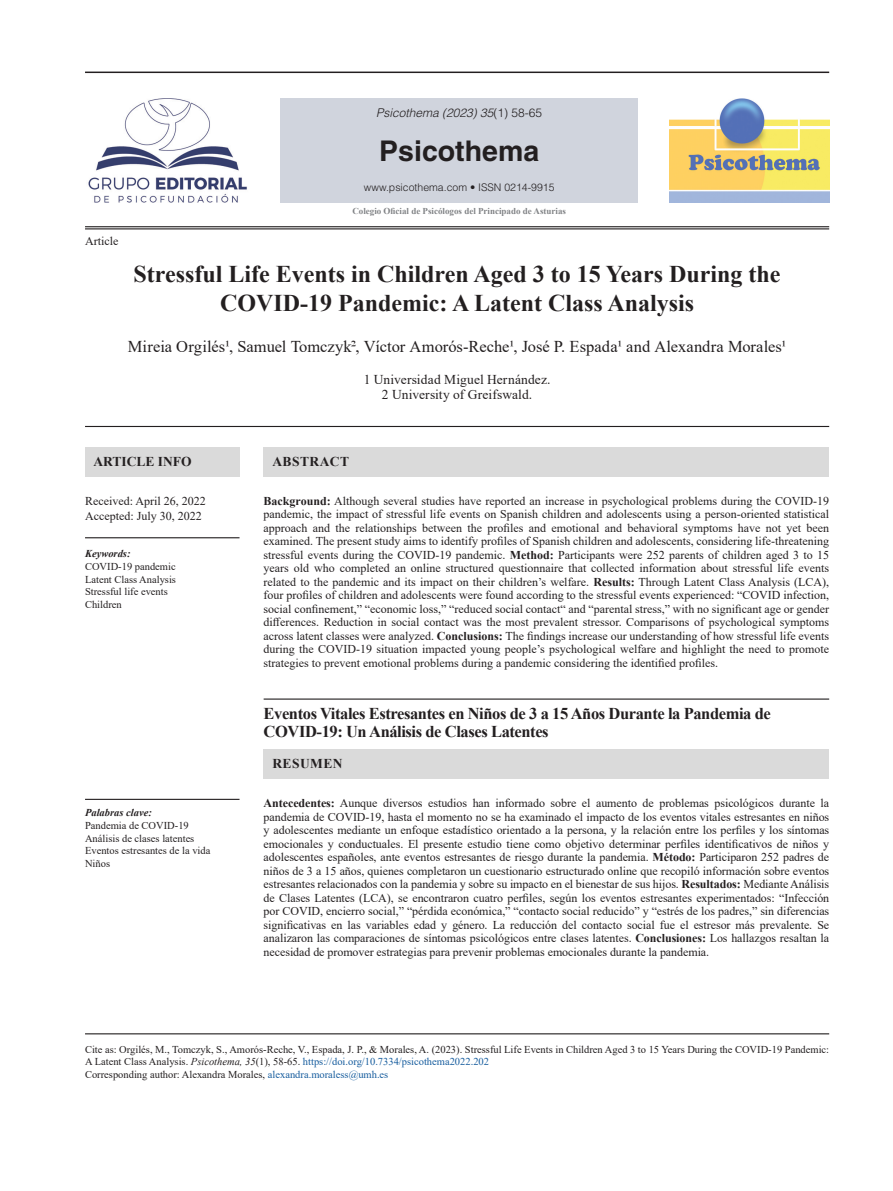
<style>
.page{position:relative;width:893px;height:1191px;background:#fff}
.page>*{position:absolute;margin:0;border:0;box-sizing:border-box;transform-origin:0 0}
.t1{font:700 28.5px "Helvetica LT Std";color:#231f20}
.TITULO{font:700 24px/28.8px "Times New Roman";color:#231f20;text-align:center}
.TITULO_2{font:700 16.5px/18px "Times New Roman";letter-spacing:-.025em;color:#231f20}
.AUTORES{font:16.5px "Times New Roman";color:#231f20}
.FILIACION{font:13.5px "Times New Roman";letter-spacing:.01em;color:#231f20}
.t2{font:700 13.5px "Times New Roman";letter-spacing:.035em;color:#231f20}
.t3{font:700 13.5px "Times New Roman";color:#231f20}
.Resumen{font:12px/13.5px "Times New Roman";color:#231f20;text-align:justify}
.Fechas_de_recepción{font:12px/15px "Times New Roman";color:#231f20}
.t4{font:italic 300 12px "Helvetica LT Std";color:#231f20}
.Palabras_clave{font:10.5px/12.6px "Times New Roman";color:#231f20}
.t5{font:300 10.5px "Helvetica LT Std";color:#231f20}
.Palabras_clave-2{font:italic 700 10.5px "Times New Roman";color:#231f20}
.t6{font:700 9px "Times New Roman";color:#808285}
.s1{font-style:normal}
.s2{font-weight:700}
.s3{font-style:italic}
.s4{color:#175d9e}
</style>
<div class="page">
<hr style="left:85px;top:426px;width:744px;height:1px;background:#231f20">
<hr style="left:85px;top:1033px;width:744px;height:1px;background:#231f20">
<hr style="left:85px;top:799px;width:155px;height:1px;background:#231f20">
<hr style="left:264px;top:698px;width:565px;height:1px;background:#231f20">
<hr style="left:85px;top:537px;width:155px;height:1px;background:#231f20">
<div style="left:264px;top:447px;width:565px;height:29px;background:#dadada"></div>
<div style="left:85px;top:447px;width:155px;height:29px;background:#dadada"></div>
<hr style="left:85px;top:226px;width:744px;height:1px;background:#231f20">
<hr style="left:85px;top:72px;width:744px;height:1px;background:#231f20">
<hr style="left:85px;top:228px;width:744px;height:1px;background:#231f20">
<div style="left:281px;top:98px;width:357px;height:105px;background:#d0d4dd"></div>
<img style="left:669px;top:98px;width:160px;height:105px">
<div style="left:264px;top:749px;width:565px;height:29px;background:#dadada"></div>
<img style="left:88px;top:98px;width:159px;height:105px">
<p class="t4" style="left:376px;top:105px;width:168px">Psicothema (2023) 35<span class="s1">(1) 58-65</span></p>
<p class="t1" style="left:379px;top:133px;width:161px">Psicothema</p>
<p class="t5" style="left:364px;top:181px;width:192px">www.psicothema.com • ISSN 0214-9915</p>
<p class="Resumen" style="left:85px;top:234px;width:35px">Article</p>
<p class="t6" style="left:352px;top:205px;width:215px">Colegio Oficial de Psicólogos del Principado de Asturias</p>
<p class="TITULO" style="left:134px;top:259px;width:648px">Stressful Life Events in Children Aged 3 to 15 Years During the<br>COVID-19 Pandemic: A Latent Class Analysis</p>
<p class="AUTORES" style="left:128px;top:334px;width:660px">Mireia Orgilés1, Samuel Tomczyk2, Víctor Amorós-Reche1, José P. Espada1 and Alexandra Morales1</p>
<p class="FILIACION" style="left:364px;top:370px;width:188px">1 Universidad Miguel Hernández.</p>
<p class="FILIACION" style="left:382px;top:385px;width:152px">2 University of Greifswald.</p>
<p class="t3" style="left:94px;top:452px;width:100px">ARTICLE INFO</p>
<p class="Fechas_de_recepción" style="left:85px;top:493px;width:122px">Received: April 26, 2022<br>Accepted: July 30, 2022</p>
<p class="Palabras_clave-2" style="left:85px;top:546px;width:47px">Keywords:</p>
<p class="Palabras_clave" style="left:85px;top:560px;width:92px">COVID-19 pandemic</p>
<p class="Palabras_clave" style="left:85px;top:572px;width:92px">Latent Class Analysis</p>
<p class="Palabras_clave" style="left:85px;top:585px;width:84px">Stressful life events</p>
<p class="Palabras_clave" style="left:85px;top:597px;width:38px">Children</p>
<p class="Palabras_clave-2" style="left:85px;top:805px;width:68px">Palabras clave:</p>
<p class="Palabras_clave" style="left:85px;top:818px;width:105px">Pandemia de COVID-19</p>
<p class="Palabras_clave" style="left:85px;top:831px;width:111px">Análisis de clases latentes</p>
<p class="Palabras_clave" style="left:85px;top:844px;width:127px">Eventos estresantes de la vida</p>
<p class="Palabras_clave" style="left:85px;top:856px;width:27px">Niños</p>
<p class="t2" style="left:272px;top:452px;width:78px">ABSTRACT</p>
<p class="Resumen" style="left:264px;top:494px;width:567px"><span class="s2">Background:</span> Although several studies have reported an increase in psychological problems during the COVID-19 pandemic, the impact of stressful life events on Spanish children and adolescents using a person-oriented statistical approach and the relationships between the profiles and emotional and behavioral symptoms have not yet been examined. The present study aims to identify profiles of Spanish children and adolescents, considering life-threatening stressful events during the COVID-19 pandemic. <span class="s2">Method:</span> Participants were 252 parents of children aged 3 to 15 years old who completed an online structured questionnaire that collected information about stressful life events related to the pandemic and its impact on their children’s welfare. <span class="s2">Results:</span> Through Latent Class Analysis (LCA), four profiles of children and adolescents were found according to the stressful events experienced: “COVID infection, social confinement,” “economic loss,” “reduced social contact“ and “parental stress,” with no significant age or gender differences. Reduction in social contact was the most prevalent stressor. Comparisons of psychological symptoms across latent classes were analyzed. <span class="s2">Conclusions:</span> The findings increase our understanding of how stressful life events during the COVID-19 situation impacted young people’s psychological welfare and highlight the need to promote strategies to prevent emotional problems during a pandemic considering the identified profiles.</p>
<p class="TITULO_2" style="left:264px;top:704px;width:509px">Eventos Vitales Estresantes en Niños de 3 a 15 Años Durante la Pandemia de<br>COVID-19: Un Análisis de Clases Latentes</p>
<p class="t2" style="left:272px;top:754px;width:72px">RESUMEN</p>
<p class="Resumen" style="left:264px;top:796px;width:567px"><span class="s2">Antecedentes:</span> Aunque diversos estudios han informado sobre el aumento de problemas psicológicos durante la pandemia de COVID-19, hasta el momento no se ha examinado el impacto de los eventos vitales estresantes en niños y adolescentes mediante un enfoque estadístico orientado a la persona, y la relación entre los perfiles y los síntomas emocionales y conductuales. El presente estudio tiene como objetivo determinar perfiles identificativos de niños y adolescentes españoles, ante eventos estresantes de riesgo durante la pandemia. <span class="s2">Método:</span> Participaron 252 padres de niños de 3 a 15 años, quienes completaron un cuestionario estructurado online que recopiló información sobre eventos estresantes relacionados con la pandemia y sobre su impacto en el bienestar de sus hijos. <span class="s2">Resultados:</span> Mediante Análisis de Clases Latentes (LCA), se encontraron cuatro perfiles, según los eventos estresantes experimentados: “Infección por COVID, encierro social,” “pérdida económica,” “contacto social reducido” y “estrés de los padres,” sin diferencias significativas en las variables edad y género. La reducción del contacto social fue el estresor más prevalente. Se analizaron las comparaciones de síntomas psicológicos entre clases latentes. <span class="s2">Conclusiones:</span> Los hallazgos resaltan la necesidad de promover estrategias para prevenir problemas emocionales durante la pandemia.</p>
<p class="Palabras_clave" style="left:85px;top:1042px;width:746px">Cite as: Orgilés, M., Tomczyk, S., Amorós-Reche, V., Espada, J. P., &amp; Morales, A. (2023). Stressful Life Events in Children Aged 3 to 15 Years During the COVID-19 Pandemic:<br>A Latent Class Analysis. <span class="s3">Psicothema, 35</span>(1), 58-65. <span class="s4">https://doi.org/10.7334/psicothema2022.202</span></p>
<p class="Palabras_clave" style="left:85px;top:1067px;width:305px">Corresponding author: Alexandra Morales, <span class="s4">alexandra.moraless@umh.es</span></p>
</div>
